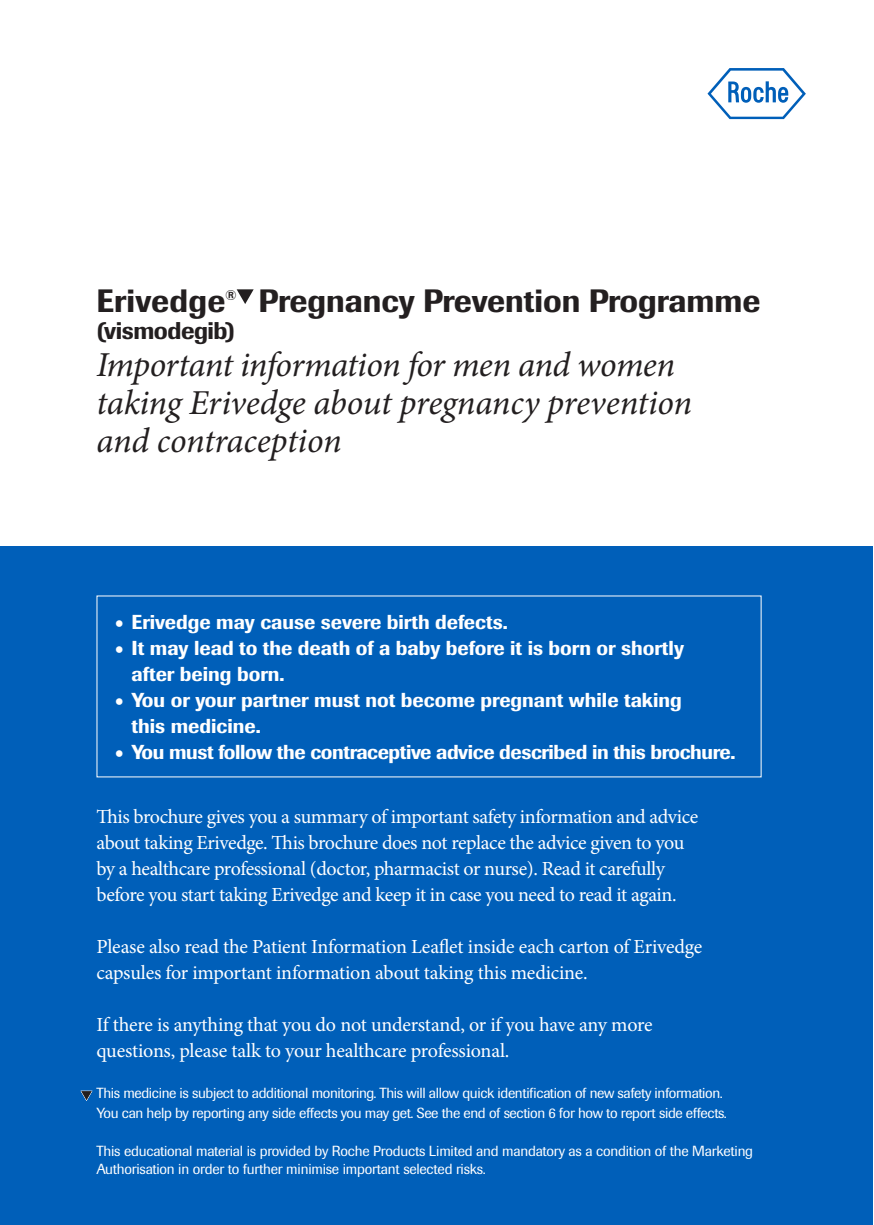
<style>
.page{position:relative;width:874px;height:1225px;background:#fff}
.page>*{position:absolute;margin:0;border:0;box-sizing:border-box;transform-origin:0 0}
.Title_ImMed_24pt_30p{font:italic 35px/38px "Minion Pro";letter-spacing:-.015em;color:#231f20}
.Title_ImMed_24pt_30p-2{font:500 32px "Imago";color:#231f20}
.Title_ImMed_24pt_30p-3{font:500 24px "Imago";letter-spacing:-.02em;color:#231f20}
.t1{font:20px/26px "Minion Pro";letter-spacing:-.02em;color:#fff}
.t2{font:500 20px/26px "Imago";color:#fff}
.t3{font:500 20px "Imago";letter-spacing:-.02em;color:#fff}
.t4{font:14.4px/20px "Imago";letter-spacing:-.025em;color:#fff}
.Title_ImMed_24pt_30p-4{font:500 14px "Imago";color:#231f20}
.s1{font-family:"Minion Pro";font-weight:400;font-size:25px}
</style>
<div class="page">
<svg style="left:236px;top:289px;width:17px;height:15px"></svg>
<div style="left:0;top:546px;width:871px;height:679px;background:#005fb9"></div>
<svg style="left:707px;top:68px;width:98px;height:51px"></svg>
<svg style="left:81px;top:1090px;width:11px;height:11px"></svg>
<p class="Title_ImMed_24pt_30p-2" style="left:96px;top:281px;width:130px">Erivedge</p>
<p class="Title_ImMed_24pt_30p-4" style="left:225px;top:286px;width:13px">®</p>
<p class="Title_ImMed_24pt_30p-2" style="left:258px;top:281px;width:503px">Pregnancy Prevention Programme</p>
<p class="Title_ImMed_24pt_30p" style="left:96px;top:346px;width:580px">Important information for men and women</p>
<p class="Title_ImMed_24pt_30p" style="left:96px;top:384px;width:597px">taking Erivedge about pregnancy prevention and contraception</p>
<p class="Title_ImMed_24pt_30p-3" style="left:96px;top:316px;width:140px">(vismodegib)</p>
<p class="t2" style="left:114px;top:609px;width:394px"><span class="s1">•</span> Erivedge may cause severe birth defects.</p>
<p class="t2" style="left:131px;top:635px;width:553px;text-indent:-17px"><span class="s1">•</span> It may lead to the death of a baby before it is born or shortly after being born.</p>
<p class="t2" style="left:131px;top:687px;width:551px;text-indent:-17px"><span class="s1">•</span> You or your partner must not become pregnant while taking this medicine.</p>
<p class="t3" style="left:114px;top:740px;width:622px"><span class="s1">•</span> You must follow the contraceptive advice described in this brochure.</p>
<p class="t1" style="left:96px;top:804px;width:603px">This brochure gives you a summary of important safety information and advice about taking Erivedge. This brochure does not replace the advice given to you by a healthcare professional (doctor, pharmacist or nurse). Read it carefully before you start taking Erivedge and keep it in case you need to read it again.</p>
<p class="t1" style="left:96px;top:934px;width:607px">Please also read the Patient Information Leaflet inside each carton of Erivedge capsules for important information about taking this medicine.</p>
<p class="t1" style="left:96px;top:1012px;width:557px">If there is anything that you do not understand, or if you have any more questions, please talk to your healthcare professional.</p>
<p class="t4" style="left:96px;top:1082px;width:631px">This medicine is subject to additional monitoring. This will allow quick identification of new safety information.<br>You can help by reporting any side effects you may get. See the end of section 6 for how to report side effects.</p>
<p class="t4" style="left:96px;top:1141px;width:658px;line-height:18px">This educational material is provided by Roche Products Limited and mandatory as a condition of the Marketing<br>Authorisation in order to further minimise important selected risks.</p>
</div>
